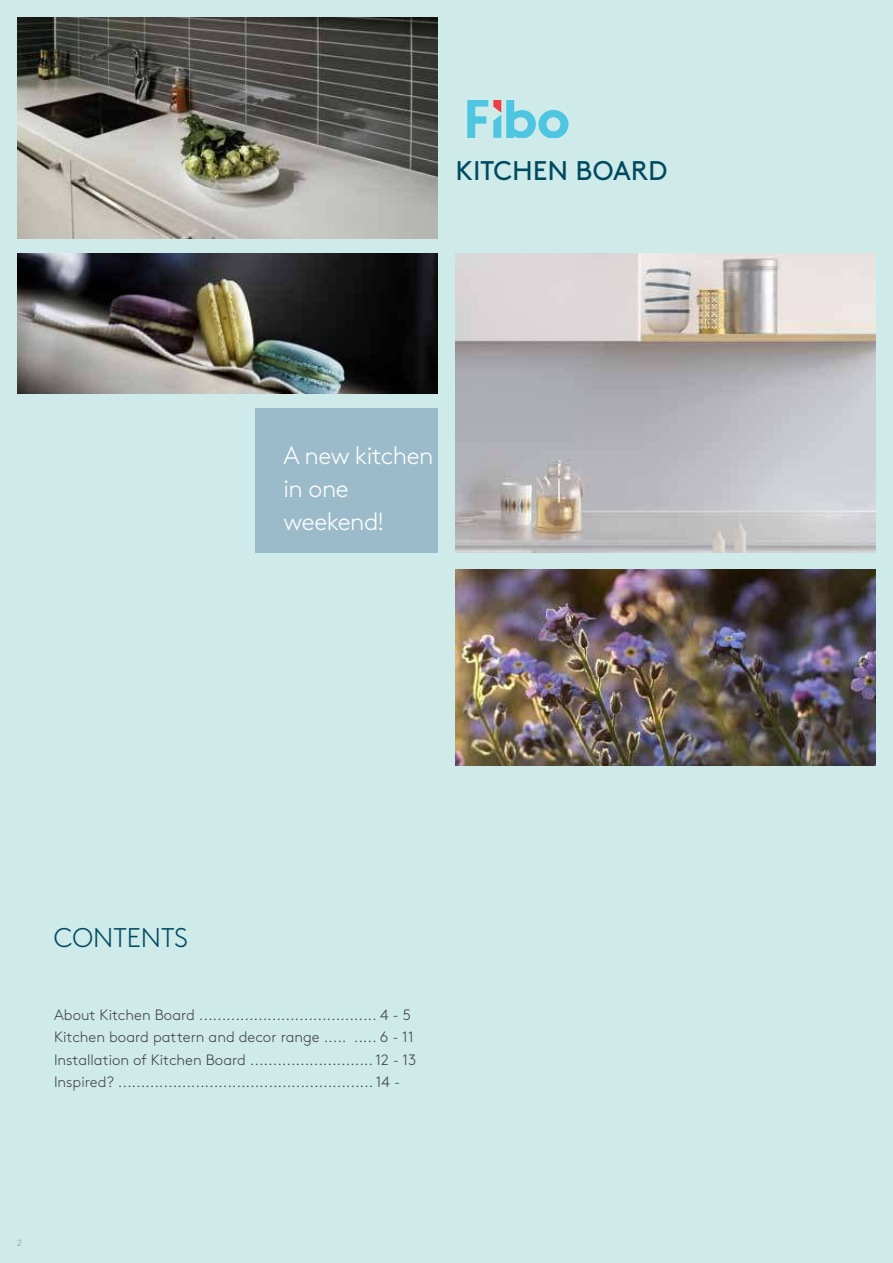
<style>
.page{position:relative;width:893px;height:1263px;background:#ceebea}
.page>*{position:absolute;margin:0;border:0;box-sizing:border-box;transform-origin:0 0}
.t1{font:27px "Brown";color:#004a61}
.t2{font:300 27px "Brown";color:#004a61}
.t3{font:300 24.75px/33px "Brown";letter-spacing:-.02em;color:#fff}
.t4{font:300 15px/22.5px "Brown";color:#414042}
.t5{font:300 9px "Brown";color:#939598}
</style>
<div class="page">
<svg style="left:467px;top:100px;width:101px;height:38px"></svg>
<img style="left:17px;top:253px;width:421px;height:140px">
<img style="left:17px;top:17px;width:421px;height:221px">
<div style="left:255px;top:408px;width:183px;height:145px;background:#9bbbca"></div>
<img style="left:455px;top:253px;width:421px;height:300px">
<img style="left:455px;top:570px;width:421px;height:195px">
<h1 class="t1" style="left:455px;top:161px;width:213px">KITCHEN BOARD</h1>
<h2 class="t3" style="left:283px;top:441px;width:151px">A new kitchen in one weekend!</h2>
<h1 class="t2" style="left:54px;top:927px;width:136px">CONTENTS</h1>
<p class="t4" style="left:54px;top:1005px;width:364px">About Kitchen Board ....................................... 4 - 5<br>Kitchen board pattern and decor range ..... ..... 6 - 11<br>Installation of Kitchen Board ........................... 12 - 13<br>Inspired? ........................................................ 14 -</p>
<p class="t5" style="left:17px;top:1239px;width:6px">2</p>
</div>
